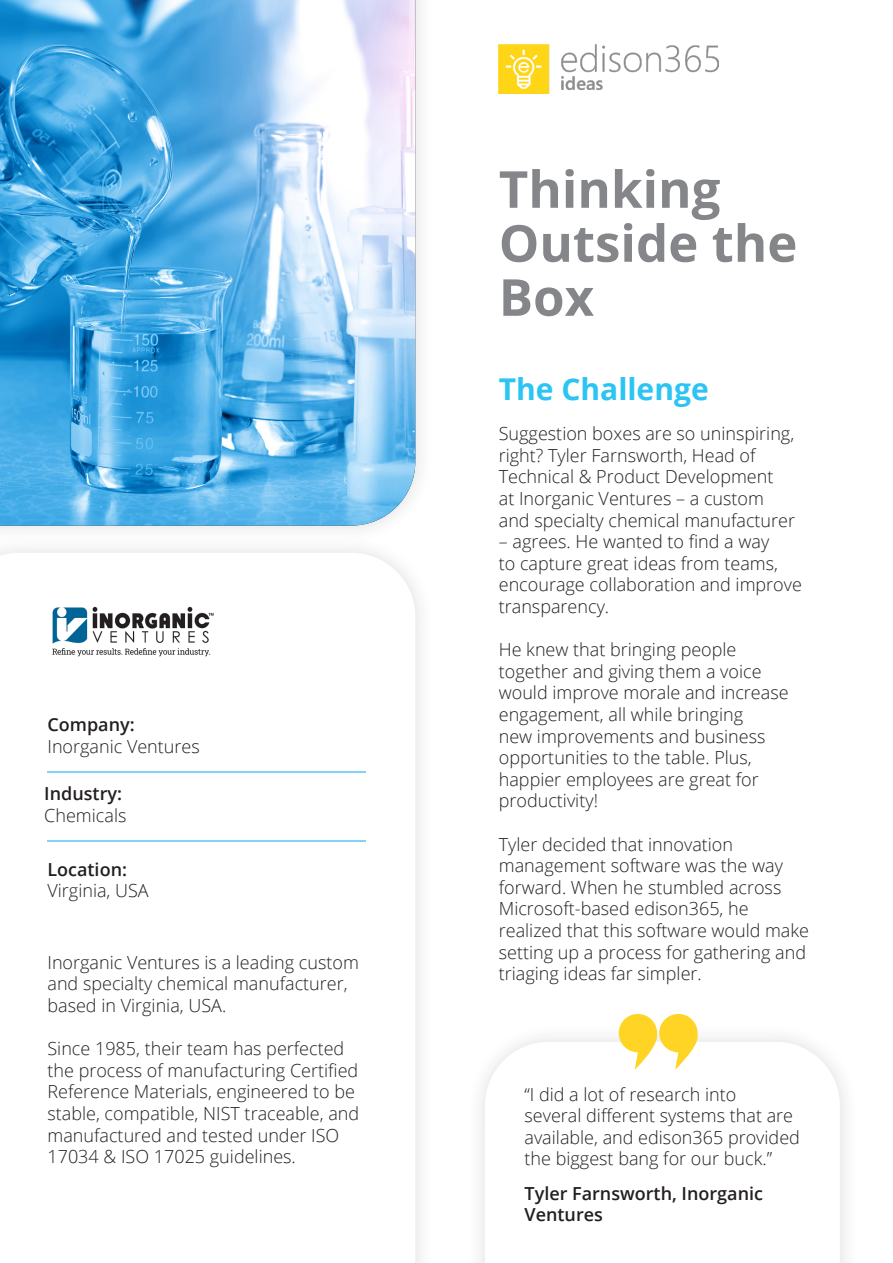
<style>
.page{position:relative;width:893px;height:1263px;background:#fff}
.page>*{position:absolute;margin:0;border:0;box-sizing:border-box;transform-origin:0 0}
.t1{font:700 51px/54px "Open Sans";color:#848689}
.t2{font:700 30px "Open Sans";color:#2bc4f3}
.t3{font:300 18px/21.6px "Open Sans";color:#231f20}
.t4{font:600 18px/21.6px "Open Sans";color:#231f20}
.s1{font-weight:600}
</style>
<div class="page">
<svg style="left:485px;top:1042px;width:355px;height:57px"></svg>
<div style="left:0;top:0;width:435px;height:545px;background:#fafafa"></div>
<img style="left:0;top:0;width:415px;height:526px">
<img style="left:499px;top:45px;width:220px;height:49px">
<hr style="left:47px;top:771px;width:319px;height:2px;background:#83d4f3">
<hr style="left:47px;top:840px;width:319px;height:2px;background:#83d4f3">
<img style="left:52px;top:607px;width:162px;height:50px">
<svg style="left:619px;top:1014px;width:79px;height:56px"></svg>
<p class="t3" style="left:47px;top:713px;width:154px"><span class="s1">Company:<br></span>Inorganic Ventures</p>
<p class="t4" style="left:44px;top:782px;width:79px">Industry:</p>
<p class="t3" style="left:44px;top:804px;width:84px">Chemicals</p>
<p class="t3" style="left:47px;top:858px;width:103px"><span class="s1">Location:<br></span>Virginia, USA</p>
<p class="t3" style="left:47px;top:951px;width:313px">Inorganic Ventures is a leading custom and specialty chemical manufacturer, based in Virginia, USA.</p>
<p class="t3" style="left:47px;top:1037px;width:313px">Since 1985, their team has perfected the process of manufacturing Certified Reference Materials, engineered to be stable, compatible, NIST traceable, and manufactured and tested under ISO 17034 &amp; ISO 17025 guidelines.</p>
<p class="t1" style="left:499px;top:161px;width:300px">Thinking<br>Outside the<br>Box</p>
<p class="t2" style="left:499px;top:368px;width:211px">The Challenge</p>
<p class="t3" style="left:499px;top:422px;width:298px">Suggestion boxes are so uninspiring, right? Tyler Farnsworth, Head of Technical &amp; Product Development<br>at Inorganic Ventures – a custom and specialty chemical manufacturer</p>
<p class="t3" style="left:499px;top:530px;width:305px">– agrees. He wanted to find a way<br>to capture great ideas from teams, encourage collaboration and improve transparency.</p>
<p class="t3" style="left:499px;top:638px;width:291px">He knew that bringing people together and giving them a voice would improve morale and increase engagement, all while bringing<br>new improvements and business opportunities to the table. Plus, happier employees are great for productivity!</p>
<p class="t3" style="left:499px;top:833px;width:312px">Tyler decided that innovation management software was the way forward. When he stumbled across Microsoft-based edison365, he realized that this software would make setting up a process for gathering and triaging ideas far simpler.</p>
<p class="t3" style="left:524px;top:1084px;width:277px;line-height:21px">“I did a lot of research into<br>several different systems that are available, and edison365 provided the biggest bang for our buck.”</p>
<p class="t4" style="left:524px;top:1182px;width:240px">Tyler Farnsworth, Inorganic<br>Ventures</p>
</div>
